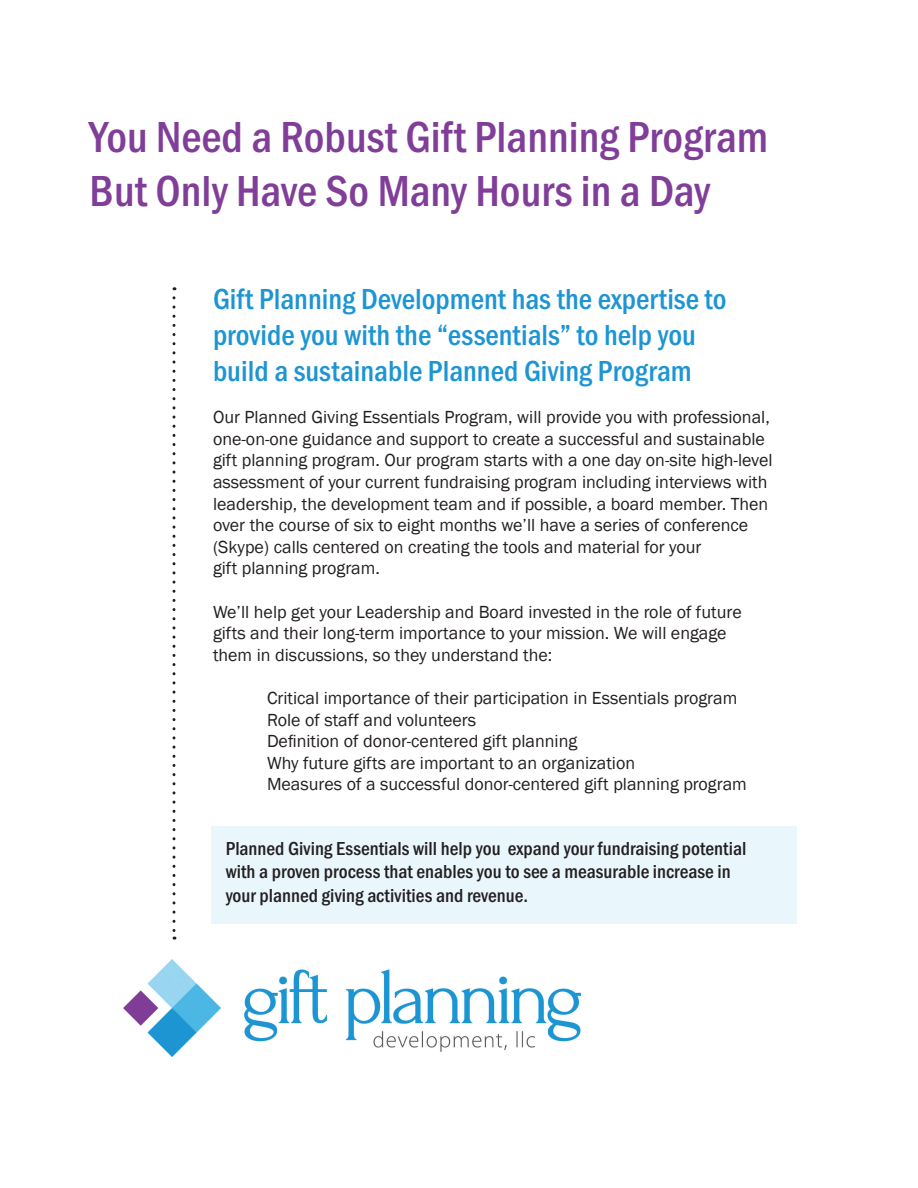
<style>
.page{position:relative;width:918px;height:1188px;background:#fff}
.page>*{position:absolute;margin:0;border:0;box-sizing:border-box;transform-origin:0 0}
.t1{font:500 45px/54px "Franklin Gothic URW Con";color:#803e98}
.t2{font:500 30px/36px "Franklin Gothic URW Con";color:#1d95d3}
.t3{font:500 19.5px/23.4px "Franklin Gothic URW Con";color:#231f20}
.t4{font:18px/21.6px "Franklin Gothic";color:#231f20}
</style>
<div class="page">
<div style="left:211px;top:827px;width:585px;height:97px;background:#e9f6fb"></div>
<img style="left:123px;top:959px;width:457px;height:98px">
<svg style="left:172px;top:298px;width:4px;height:642px"></svg>
<p class="t1" style="left:90px;top:108px;width:680px">You Need a Robust Gift Planning Program<br>But Only Have So Many Hours in a Day</p>
<p class="t2" style="left:213px;top:280px;width:515px">Gift Planning Development has the expertise to provide you with the “essentials” to help you build a sustainable Planned Giving Program</p>
<p class="t4" style="left:213px;top:407px;width:561px">Our Planned Giving Essentials Program, will provide you with professional, one-on-one guidance and support to create a successful and sustainable gift planning program. Our program starts with a one day on-site high-level assessment of your current fundraising program including interviews with leadership, the development team and if possible, a board member. Then over the course of six to eight months we’ll have a series of conference (Skype) calls centered on creating the tools and material for your<br>gift planning program.</p>
<p class="t4" style="left:213px;top:601px;width:530px">We’ll help get your Leadership and Board invested in the role of future gifts and their long-term importance to your mission. We will engage them in discussions, so they understand the:</p>
<p class="t4" style="left:267px;top:688px;width:472px">Critical importance of their participation in Essentials program</p>
<p class="t4" style="left:267px;top:709px;width:211px">Role of staff and volunteers</p>
<p class="t4" style="left:267px;top:731px;width:312px">Definition of donor-centered gift planning</p>
<p class="t4" style="left:267px;top:752px;width:370px">Why future gifts are important to an organization</p>
<p class="t4" style="left:267px;top:774px;width:481px">Measures of a successful donor-centered gift planning program</p>
<p class="t3" style="left:226px;top:836px;width:522px">Planned Giving Essentials will help you expand your fundraising potential with a proven process that enables you to see a measurable increase in your planned giving activities and revenue.</p>
</div>
